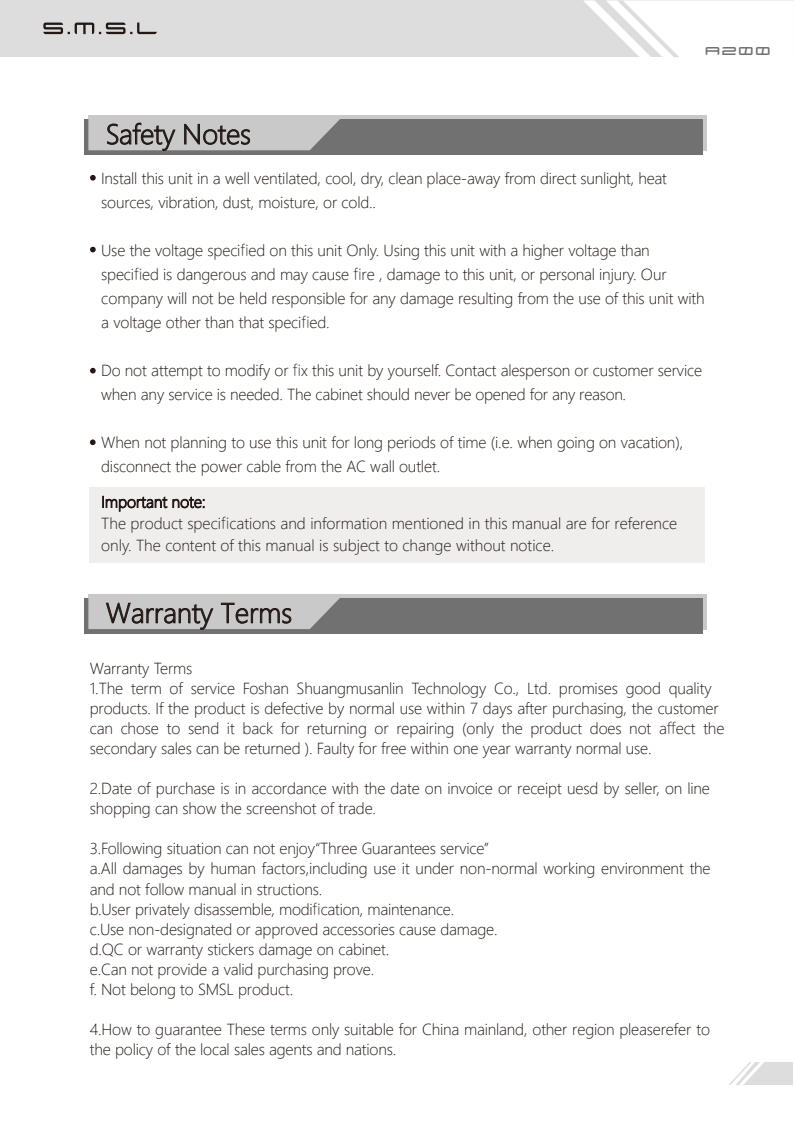
<style>
.page{position:relative;width:794px;height:1134px;background:#fff}
.page>*{position:absolute;margin:0;border:0;box-sizing:border-box;transform-origin:0 0}
.t1{font:300 28px "Yu Gothic UI";color:#221815}
.t2{font:300 16px/20px "Yu Gothic UI";letter-spacing:-.01em;color:#231815}
.t3{font:16px "Xenotron";color:#727171}
</style>
<div class="page">
<div style="left:691px;top:1062px;width:102px;height:23px;background:#ddd"></div>
<svg style="left:691px;top:1062px;width:73px;height:23px"></svg>
<div style="left:0;top:0;width:794px;height:57px;background:#ddd"></div>
<svg style="left:583px;top:0;width:211px;height:57px"></svg>
<svg style="left:43px;top:23px;width:114px;height:11px"></svg>
<svg style="left:344px;top:115px;width:362px;height:35px;background:#b7b7b8"></svg>
<div style="left:84px;top:120px;width:618px;height:35px;background:#727171"></div>
<div style="left:88px;top:594px;width:618px;height:35px;background:#c9c9ca"></div>
<div style="left:84px;top:598px;width:618px;height:36px;background:#727171"></div>
<div style="left:89px;top:487px;width:615px;height:76px;background:#efeeed"></div>
<svg style="left:102px;top:496px;width:103px;height:16px"></svg>
<svg style="left:90px;top:175px;width:6px;height:6px"></svg>
<svg style="left:90px;top:247px;width:6px;height:5px"></svg>
<svg style="left:90px;top:368px;width:6px;height:5px"></svg>
<svg style="left:90px;top:439px;width:6px;height:6px"></svg>
<svg style="left:88px;top:115px;width:256px;height:36px;background:#b2b1b1"></svg>
<svg style="left:88px;top:598px;width:252px;height:32px;background:#abaaaa"></svg>
<h1 class="t1" style="left:106px;top:108px;width:147px">Safety Notes</h1>
<p class="t3" style="left:706px;top:46px;width:67px">A200</p>
<p class="t2" style="left:101px;top:164px;width:567px;line-height:24px">Install this unit in a well ventilated, cool, dry, clean place-away from direct sunlight, heat sources, vibration, dust, moisture, or cold..</p>
<p class="t2" style="left:101px;top:236px;width:605px;line-height:24px">Use the voltage specified on this unit Only. Using this unit with a higher voltage than specified is dangerous and may cause fire , damage to this unit, or personal injury. Our company will not be held responsible for any damage resulting from the use of this unit with a voltage other than that specified.</p>
<p class="t2" style="left:101px;top:356px;width:602px;line-height:24px">Do not attempt to modify or fix this unit by yourself. Contact alesperson or customer service when any service is needed. The cabinet should never be opened for any reason.</p>
<p class="t2" style="left:101px;top:427px;width:583px;line-height:24px">When not planning to use this unit for long periods of time (i.e. when going on vacation), disconnect the power cable from the AC wall outlet.</p>
<p class="t2" style="left:101px;top:488px;width:577px;line-height:22px">Important note:<br>The product specifications and information mentioned in this manual are for reference only. The content of this manual is subject to change without notice.</p>
<h1 class="t1" style="left:106px;top:586px;width:188px">Warranty Terms</h1>
<p class="t2" style="left:90px;top:656px;width:636px">Warranty Terms<br>1.The term of service Foshan Shuangmusanlin Technology Co., Ltd. promises good quality products. If the product is defective by normal use within 7 days after purchasing, the customer can chose to send it back for returning or repairing (only the product does not affect the secondary sales can be returned ). Faulty for free within one year warranty normal use.</p>
<p class="t2" style="left:90px;top:776px;width:622px">2.Date of purchase is in accordance with the date on invoice or receipt uesd by seller, on line shopping can show the screenshot of trade.</p>
<p class="t2" style="left:90px;top:836px;width:622px">3.Following situation can not enjoy“Three Guarantees service”<br>a.All damages by human factors,including use it under non-normal working environment the and not follow manual in structions.<br>b.User privately disassemble, modification, maintenance.<br>c.Use non-designated or approved accessories cause damage.<br>d.QC or warranty stickers damage on cabinet.<br>e.Can not provide a valid purchasing prove.<br>f. Not belong to SMSL product.</p>
<p class="t2" style="left:90px;top:1016px;width:621px">4.How to guarantee These terms only suitable for China mainland, other region pleaserefer to the policy of the local sales agents and nations.</p>
</div>
